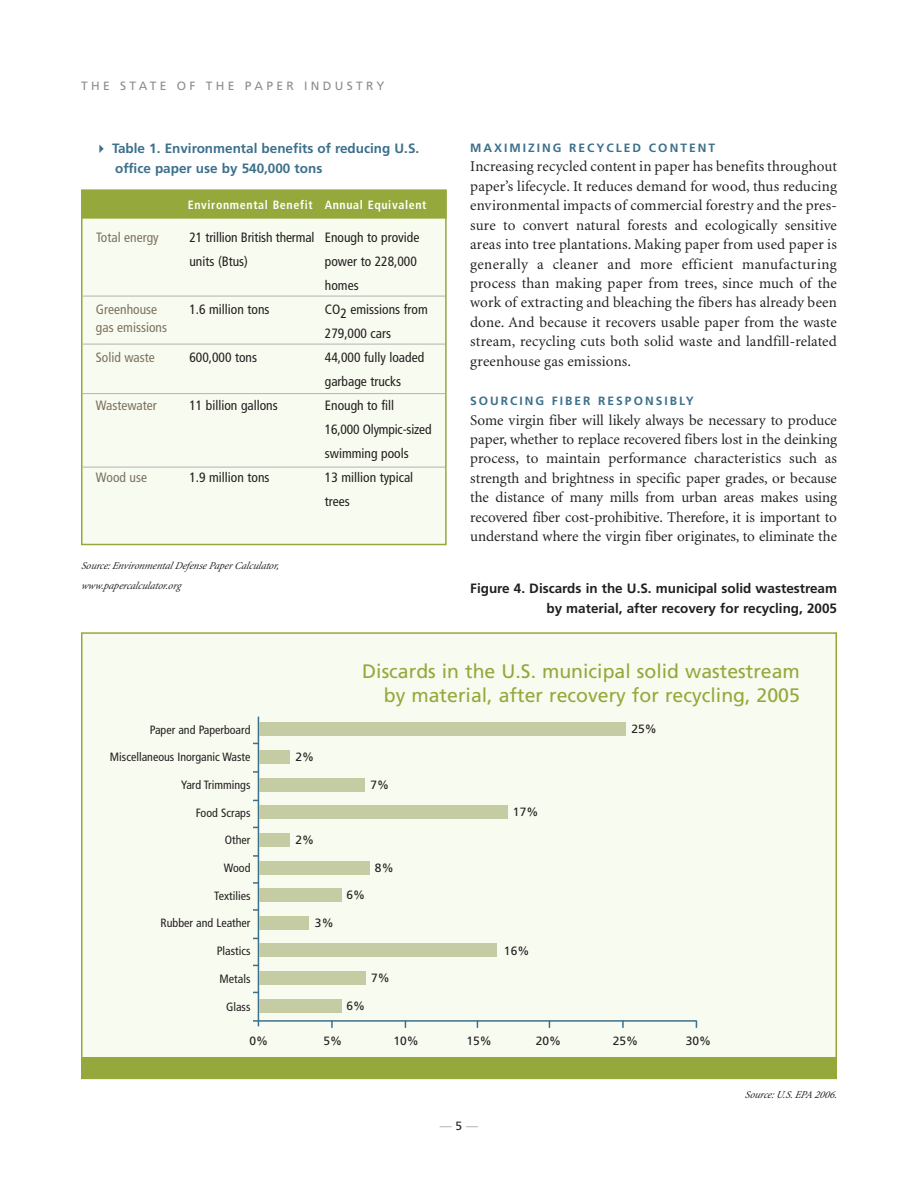
<style>
.page{position:relative;width:918px;height:1188px;background:#fff}
.page>*{position:absolute;margin:0;border:0;box-sizing:border-box;transform-origin:0 0}
.t1{font:19.5px/24px "Frutiger";color:#94a83c;text-align:right}
.t2{font:15px/19.5px "Minion MM.345.584.11";letter-spacing:.005em;color:#231f20;text-align:justify}
.t3{font:condensed 13.5px/24px "Frutiger";color:#231f20}
.t4{font:700 13.5px/19.5px "Frutiger";color:#231f20;text-align:right}
.t5{font:700 13.5px/19.5px "Frutiger";color:#3c708b}
.t6{font:condensed 13.5px "Frutiger";color:#7c7261}
.t7{font:condensed 12px "Frutiger";color:#231f20}
.t8{font:700 12px "Frutiger";letter-spacing:.165em;color:#3c708b}
.t9{font:12px "Frutiger";color:#231f20}
.t10{font:700 condensed 12px "Frutiger";letter-spacing:.05em;color:#fff}
.t11{font:12px "Frutiger";letter-spacing:.28em;color:#8a8c8f}
.t12{font:12px "Frutiger";color:#a8a9ad}
.t13{font:italic 10.5px/19.5px "Minion MM It.345.584.11";letter-spacing:-.005em;color:#231f20}
.s1{color:#231f20}
</style>
<div class="page">
<div style="left:82px;top:190px;width:364px;height:355px;background:#f8fbef"></div>
<div style="left:81px;top:190px;width:366px;height:355px;border:2px solid #94a83c"></div>
<div style="left:82px;top:190px;width:364px;height:28px;background:#94a83c"></div>
<div style="left:81px;top:190px;width:366px;height:29px;border:2px solid #94a83c"></div>
<hr style="left:82px;top:296px;width:363px;height:1px;background:#b2b3b7">
<hr style="left:82px;top:344px;width:363px;height:1px;background:#b2b3b7">
<hr style="left:82px;top:393px;width:363px;height:1px;background:#b2b3b7">
<hr style="left:82px;top:467px;width:363px;height:1px;background:#b2b3b7">
<div style="left:82px;top:633px;width:754px;height:445px;background:#f8fbef"></div>
<div style="left:81px;top:1057px;width:756px;height:22px;background:#94a83c"></div>
<hr style="left:258px;top:717px;width:1px;height:309px;background:#3c708b">
<svg style="left:331px;top:1022px;width:2px;height:6px"></svg>
<svg style="left:622px;top:1022px;width:2px;height:6px"></svg>
<hr style="left:253px;top:1020px;width:443px;height:2px;background:#3c708b">
<div style="left:259px;top:723px;width:366px;height:13px;background:#c5cca4"></div>
<div style="left:259px;top:750px;width:31px;height:14px;background:#c5cca4"></div>
<div style="left:259px;top:778px;width:106px;height:13px;background:#c5cca4"></div>
<div style="left:259px;top:806px;width:249px;height:13px;background:#c5cca4"></div>
<div style="left:259px;top:833px;width:31px;height:14px;background:#c5cca4"></div>
<div style="left:259px;top:861px;width:111px;height:13px;background:#c5cca4"></div>
<div style="left:259px;top:889px;width:82px;height:13px;background:#c5cca4"></div>
<div style="left:259px;top:916px;width:50px;height:13px;background:#c5cca4"></div>
<div style="left:259px;top:944px;width:238px;height:13px;background:#c5cca4"></div>
<div style="left:259px;top:971px;width:107px;height:14px;background:#c5cca4"></div>
<div style="left:259px;top:999px;width:83px;height:13px;background:#c5cca4"></div>
<p class="t11" style="left:81px;top:81px;width:305px">THE STATE OF THE PAPER INDUSTRY</p>
<p class="t5" style="left:115px;top:140px;width:306px;text-indent:-21px">✔ Table 1. Environmental benefits of reducing U.S. office paper use by 540,000 tons</p>
<p class="t10" style="left:188px;top:200px;width:240px">Environmental Benefit Annual Equivalent</p>
<p class="t6" style="left:96px;top:231px;width:64px">Total energy</p>
<p class="t3" style="left:189px;top:226px;width:231px">21 trillion British thermal Enough to provide units (Btus)</p>
<p class="t3" style="left:325px;top:250px;width:94px">power to 228,000 homes</p>
<p class="t6" style="left:96px;top:303px;width:63px">Greenhouse</p>
<p class="t3" style="left:189px;top:298px;width:82px">1.6 million tons</p>
<p class="t3" style="left:325px;top:298px;width:104px">CO2 emissions from</p>
<p class="t6" style="left:96px;top:321px;width:73px">gas emissions</p>
<p class="t3" style="left:325px;top:322px;width:68px">279,000 cars</p>
<p class="t6" style="left:96px;top:351px;width:60px">Solid waste</p>
<p class="t3" style="left:189px;top:346px;width:69px">600,000 tons</p>
<p class="t3" style="left:325px;top:346px;width:101px">44,000 fully loaded garbage trucks</p>
<p class="t6" style="left:96px;top:399px;width:62px">Wastewater</p>
<p class="t3" style="left:189px;top:394px;width:90px">11 billion gallons</p>
<p class="t3" style="left:325px;top:394px;width:108px">Enough to fill<br>16,000 Olympic-sized swimming pools</p>
<p class="t6" style="left:96px;top:471px;width:53px">Wood use</p>
<p class="t3" style="left:189px;top:466px;width:82px">1.9 million tons</p>
<p class="t3" style="left:325px;top:466px;width:90px">13 million typical trees</p>
<p class="t13" style="left:81px;top:557px;width:201px">Source: Environmental Defense PaperCalculator, www.papercalculator.org</p>
<p class="t8" style="left:470px;top:142px;width:246px">MAXIMIZING RECYCLED CONTENT</p>
<p class="t2" style="left:470px;top:158px;width:368px">Increasing recycled content in paper has benefits throughout paper’s lifecycle. It reduces demand for wood, thus reducing environmental impacts of commercial forestry and the pres&shy;sure to convert natural forests and ecologically sensitive areas into tree plantations. Making paper from used paper is generally a cleaner and more efficient manufacturing process than making paper from trees, since much of the work of extracting and bleaching the fibers has already been done. And because it recovers usable paper from the waste stream, recycling cuts both solid waste and landfill-related greenhouse gas emissions.</p>
<p class="t8" style="left:470px;top:396px;width:225px">SOURCING FIBER RESPONSIBLY</p>
<p class="t2" style="left:470px;top:411px;width:368px">Some virgin fiber will likely always be necessary to produce paper, whether to replace recovered fibers lost in the deinking process, to maintain performance characteristics such as strength and brightness in specific paper grades, or because the distance of many mills from urban areas makes using recovered fiber cost-prohibitive. Therefore, it is important to understand where the virgin fiber originates, to eliminate the</p>
<p class="t4" style="left:470px;top:580px;width:368px">Figure 4. Discards in the U.S. municipal solid wastestream by material, after recovery for recycling, 2005</p>
<h1 class="t1" style="left:362px;top:660px;width:439px">Discards in the U.S. municipal solid wastestream by material, after recovery for recycling, 2005</h1>
<p class="t9" style="left:632px;top:724px;width:27px">25%</p>
<p class="t7" style="left:150px;top:725px;width:102px">Paper and Paperboard</p>
<p class="t7" style="left:110px;top:752px;width:142px">Miscellaneous Inorganic Waste</p>
<p class="t7" style="left:181px;top:780px;width:71px">Yard Trimmings</p>
<p class="t7" style="left:196px;top:808px;width:56px">Food Scraps</p>
<p class="t7" style="left:225px;top:835px;width:27px">Other</p>
<p class="t7" style="left:224px;top:863px;width:28px">Wood</p>
<p class="t7" style="left:214px;top:891px;width:38px">Textilies</p>
<p class="t7" style="left:161px;top:918px;width:91px">Rubber and Leather</p>
<p class="t7" style="left:217px;top:946px;width:35px">Plastics</p>
<p class="t7" style="left:220px;top:974px;width:32px">Metals</p>
<p class="t7" style="left:226px;top:1002px;width:26px">Glass</p>
<p class="t9" style="left:250px;top:1036px;width:20px">0%</p>
<p class="t9" style="left:323px;top:1036px;width:20px">5%</p>
<p class="t9" style="left:393px;top:1036px;width:27px">10%</p>
<p class="t9" style="left:467px;top:1036px;width:27px">15%</p>
<p class="t9" style="left:536px;top:1036px;width:27px">20%</p>
<p class="t9" style="left:613px;top:1036px;width:27px">25%</p>
<p class="t9" style="left:686px;top:1036px;width:27px">30%</p>
<p class="t9" style="left:295px;top:752px;width:20px">2%</p>
<p class="t9" style="left:370px;top:780px;width:20px">7%</p>
<p class="t9" style="left:513px;top:807px;width:27px">17%</p>
<p class="t9" style="left:295px;top:835px;width:20px">2%</p>
<p class="t9" style="left:375px;top:863px;width:20px">8%</p>
<p class="t9" style="left:346px;top:890px;width:20px">6%</p>
<p class="t9" style="left:315px;top:918px;width:20px">3%</p>
<p class="t9" style="left:504px;top:946px;width:27px">16%</p>
<p class="t9" style="left:371px;top:973px;width:20px">7%</p>
<p class="t9" style="left:346px;top:1001px;width:20px">6%</p>
<p class="t12" style="left:440px;top:1120px;width:40px">— <span class="s1">5</span> —</p>
<p class="t13" style="left:745px;top:1086px;width:96px">Source: U.S. EPA 2006.</p>
</div>
